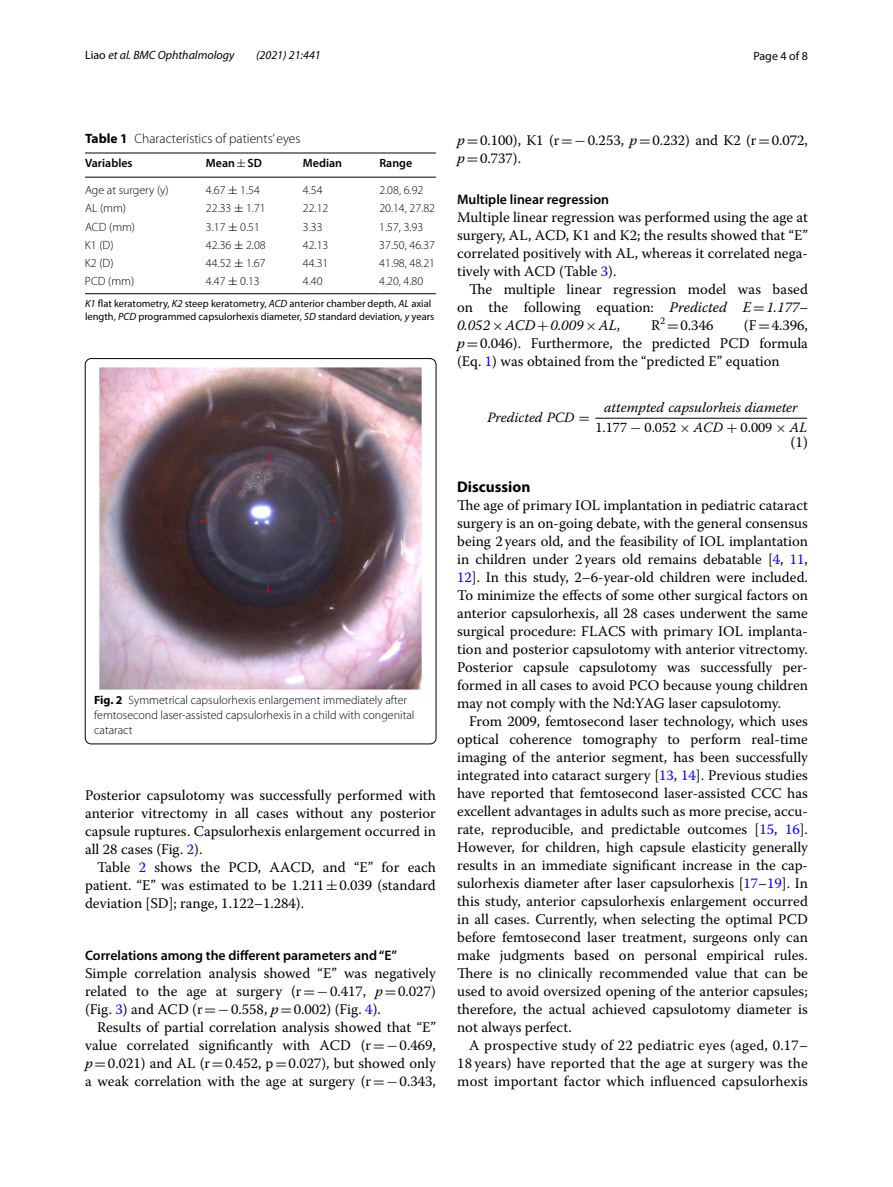
<style>
.page{position:relative;width:893px;height:1187px;background:#fff}
.page>*{position:absolute;margin:0;border:0;box-sizing:border-box;transform-origin:0 0}
.t1{font:700 15.45px "Myriad Pro";color:#000}
.t2{font:15px "Warnock Pro";color:#000}
.t3{font:14.7px/18px "Warnock Pro";color:#000;text-align:justify}
.t4{font:14.25px "Warnock Pro It 2";color:#000}
.t5{font:14.25px "Warnock Pro Regular 2";color:#000}
.t6{font:600 13.8px "Myriad Pro";color:#000}
.t7{font:300 13.5px "Myriad Pro";color:#000}
.t8{font:300 12px/15px "Myriad Pro";color:#000}
.t9{font:italic 12px "Myriad Pro";color:#000}
.t10{font:600 12px "Myriad Pro";color:#000}
.t11{font:12px "Myriad Pro";color:#000}
.t12{font:10.5px/12.8px "Myriad Pro";color:#000}
.s1{font-style:normal}
.s2{font-weight:700}
.s3{font-family:"MTSY";font-weight:400}
.s4{font-style:italic}
.s5{color:#00f}
.s6{font-family:"MTSY"}
.s7{font-family:"MTSYN"}
.s8{font-family:"Warnock Pro It 2"}
</style>
<div class="page">
<hr style="left:595px;top:418px;width:212px;height:1px;background:#000">
<hr style="left:85px;top:153px;width:121px;height:1px;background:#000">
<hr style="left:85px;top:177px;width:121px;height:1px;background:#000">
<hr style="left:206px;top:153px;width:97px;height:1px;background:#000">
<hr style="left:206px;top:177px;width:97px;height:1px;background:#000">
<hr style="left:303px;top:153px;width:76px;height:1px;background:#000">
<hr style="left:303px;top:177px;width:76px;height:1px;background:#000">
<hr style="left:379px;top:153px;width:57px;height:1px;background:#000">
<hr style="left:379px;top:177px;width:57px;height:1px;background:#000">
<hr style="left:85px;top:293px;width:121px;height:1px;background:#000">
<hr style="left:206px;top:293px;width:97px;height:1px;background:#000">
<hr style="left:303px;top:293px;width:76px;height:1px;background:#000">
<hr style="left:379px;top:293px;width:57px;height:1px;background:#000">
<img style="left:100px;top:367px;width:322px;height:322px">
<div style="left:85px;top:358px;width:351px;height:386px;border:1px solid #000;border-radius:6px"></div>
<p class="t9" style="left:85px;top:48px;width:151px"><span class="s1">Liao</span> et al. BMC Ophthalmology</p>
<p class="t9" style="left:256px;top:48px;width:66px">(2021) 21:441</p>
<p class="t11" style="left:753px;top:48px;width:56px">Page 4 of 8</p>
<p class="t7" style="left:85px;top:131px;width:217px"><span class="s2">Table 1</span> Characteristics of patients’ eyes</p>
<p class="t10" style="left:85px;top:156px;width:49px">Variables</p>
<p class="t10" style="left:206px;top:156px;width:57px">Mean<span class="s3">±</span>SD</p>
<p class="t10" style="left:303px;top:156px;width:41px">Median</p>
<p class="t10" style="left:379px;top:156px;width:34px">Range</p>
<p class="t8" style="left:85px;top:183px;width:85px">Age at surgery (y)</p>
<p class="t8" style="left:206px;top:183px;width:55px">4.67 <span class="s3">±</span> 1.54</p>
<p class="t8" style="left:303px;top:183px;width:21px">4.54</p>
<p class="t8" style="left:379px;top:183px;width:46px">2.08, 6.92</p>
<p class="t8" style="left:85px;top:201px;width:43px">AL (mm)</p>
<p class="t8" style="left:206px;top:201px;width:61px">22.33 <span class="s3">±</span> 1.71</p>
<p class="t8" style="left:303px;top:201px;width:27px">22.12</p>
<p class="t8" style="left:379px;top:201px;width:57px">20.14, 27.82</p>
<p class="t8" style="left:85px;top:219px;width:52px">ACD (mm)</p>
<p class="t8" style="left:206px;top:219px;width:55px">3.17 <span class="s3">±</span> 0.51</p>
<p class="t8" style="left:303px;top:219px;width:21px">3.33</p>
<p class="t8" style="left:379px;top:219px;width:46px">1.57, 3.93</p>
<p class="t8" style="left:85px;top:237px;width:30px">K1 (D)</p>
<p class="t8" style="left:206px;top:237px;width:61px">42.36 <span class="s3">±</span> 2.08</p>
<p class="t8" style="left:303px;top:237px;width:27px">42.13</p>
<p class="t8" style="left:379px;top:237px;width:57px">37.50, 46.37</p>
<p class="t8" style="left:85px;top:256px;width:30px">K2 (D)</p>
<p class="t8" style="left:206px;top:256px;width:61px">44.52 <span class="s3">±</span> 1.67</p>
<p class="t8" style="left:303px;top:256px;width:27px">44.31</p>
<p class="t8" style="left:379px;top:256px;width:57px">41.98, 48.21</p>
<p class="t8" style="left:85px;top:274px;width:51px">PCD (mm)</p>
<p class="t8" style="left:206px;top:274px;width:55px">4.47 <span class="s3">±</span> 0.13</p>
<p class="t8" style="left:303px;top:274px;width:21px">4.40</p>
<p class="t8" style="left:379px;top:274px;width:46px">4.20, 4.80</p>
<p class="t12" style="left:85px;top:297px;width:351px"><span class="s4">K1</span> flat keratometry, <span class="s4">K2</span> steep keratometry, <span class="s4">ACD</span> anterior chamber depth, <span class="s4">AL</span> axial length, <span class="s4">PCD</span> programmed capsulorhexis diameter, <span class="s4">SD</span> standard deviation, <span class="s4">y</span> years</p>
<p class="t8" style="left:94px;top:693px;width:322px"><span class="s2">Fig. 2</span> Symmetrical capsulorhexis enlargement immediately after femtosecond laser-assisted capsulorhexis in a child with congenital cataract</p>
<p class="t3" style="left:85px;top:785px;width:352px">Posterior capsulotomy was successfully performed with anterior vitrectomy in all cases without any posterior capsule ruptures. Capsulorhexis enlargement occurred in all 28 cases (Fig. <span class="s5">2</span>).</p>
<p class="t3" style="left:85px;top:857px;width:352px;text-indent:12px">Table <span class="s5">2</span> shows the PCD, AACD, and “E” for each patient. “E” was estimated to be 1.211<span class="s6">±</span>0.039 (standard deviation [SD]; range, 1.122–1.284).</p>
<p class="t6" style="left:85px;top:946px;width:314px">Correlations among the different parameters and “E”</p>
<p class="t3" style="left:85px;top:964px;width:352px">Simple correlation analysis showed “E” was negatively related to the age at surgery (r<span class="s6">=−</span>0.417, <span class="s4">p</span><span class="s6">=</span>0.027) (Fig. <span class="s5">3</span>) and ACD (r<span class="s6">=−</span>0.558, <span class="s4">p</span><span class="s6">=</span>0.002) (Fig. <span class="s5">4</span>).</p>
<p class="t3" style="left:85px;top:1018px;width:352px;text-indent:12px">Results of partial correlation analysis showed that “E” value correlated significantly with ACD (r<span class="s6">=−</span>0.469, <span class="s4">p</span><span class="s6">=</span>0.021) and AL (r<span class="s6">=</span>0.452, p<span class="s6">=</span>0.027), but showed only a weak correlation with the age at surgery (r<span class="s6">=−</span>0.343,</p>
<p class="t3" style="left:457px;top:130px;width:352px"><span class="s4">p</span><span class="s6">=</span>0.100), K1 (r<span class="s6">=−</span>0.253, <span class="s4">p</span><span class="s6">=</span>0.232) and K2 (r<span class="s6">=</span>0.072, <span class="s4">p</span><span class="s6">=</span>0.737).</p>
<p class="t6" style="left:457px;top:190px;width:154px">Multiple linear regression</p>
<p class="t3" style="left:457px;top:207px;width:352px">Multiple linear regression was performed using the age at surgery, AL, ACD, K1 and K2; the results showed that “E” correlated positively with AL, whereas it correlated nega&shy;tively with ACD (Table <span class="s5">3</span>).</p>
<p class="t3" style="left:457px;top:279px;width:352px;text-indent:12px">The multiple linear regression model was based on the following equation: <span class="s4">Predicted E</span><span class="s6">=</span><span class="s4">1.177– 0.052</span><span class="s6">×</span><span class="s4">ACD</span><span class="s6">+</span><span class="s4">0.009</span><span class="s6">×</span><span class="s4">AL,</span></p>
<p class="t3" style="left:651px;top:315px;width:64px">R<sup>2</sup> <span class="s6">=</span>0.346</p>
<p class="t3" style="left:457px;top:315px;width:352px;text-indent:287px">(F<span class="s6">=</span>4.396, <span class="s4">p</span><span class="s6">=</span>0.046). Furthermore, the predicted PCD formula (Eq. <span class="s5">1</span>) was obtained from the “predicted E” equation</p>
<p class="t4" style="left:604px;top:401px;width:195px">attempted capsulorheis diameter</p>
<p class="t5" style="left:595px;top:418px;width:213px">1.177 <span class="s7">−</span> 0.052 <span class="s7">×</span> <span class="s8">ACD</span> <span class="s7">+</span> 0.009 <span class="s7">×</span> <span class="s8">AL</span></p>
<p class="t4" style="left:487px;top:411px;width:104px">Predicted PCD <span class="s7">=</span></p>
<p class="t2" style="left:791px;top:433px;width:19px">(1)</p>
<p class="t1" style="left:457px;top:476px;width:75px">Discussion</p>
<p class="t3" style="left:457px;top:496px;width:352px">The age of primary IOL implantation in pediatric cataract surgery is an on-going debate, with the general consensus being 2years old, and the feasibility of IOL implantation in children under 2years old remains debatable [<span class="s5">4</span>, <span class="s5">11</span>, <span class="s5">12</span>]. In this study, 2–6-year-old children were included.<br>To minimize the effects of some other surgical factors on anterior capsulorhexis, all 28 cases underwent the same surgical procedure: FLACS with primary IOL implanta&shy;tion and posterior capsulotomy with anterior vitrectomy.<br>Posterior capsule capsulotomy was successfully per&shy;formed in all cases to avoid PCO because young children may not comply with the Nd:YAG laser capsulotomy.</p>
<p class="t3" style="left:457px;top:712px;width:352px;text-indent:12px">From 2009, femtosecond laser technology, which uses optical coherence tomography to perform real-time imaging of the anterior segment, has been successfully integrated into cataract surgery [<span class="s5">13</span>, <span class="s5">14</span>]. Previous studies have reported that femtosecond laser-assisted CCC has excellent advantages in adults such as more precise, accu&shy;rate, reproducible, and predictable outcomes [<span class="s5">15</span>, <span class="s5">16</span>].<br>However, for children, high capsule elasticity generally results in an immediate significant increase in the cap&shy;sulorhexis diameter after laser capsulorhexis [<span class="s5">17</span>–<span class="s5">19</span>]. In this study, anterior capsulorhexis enlargement occurred in all cases. Currently, when selecting the optimal PCD before femtosecond laser treatment, surgeons only can make judgments based on personal empirical rules.<br>There is no clinically recommended value that can be used to avoid oversized opening of the anterior capsules; therefore, the actual achieved capsulotomy diameter is not always perfect.</p>
<p class="t3" style="left:457px;top:1036px;width:352px;text-indent:12px">A prospective study of 22 pediatric eyes (aged, 0.17– 18 years) have reported that the age at surgery was the most important factor which influenced capsulorhexis</p>
</div>
